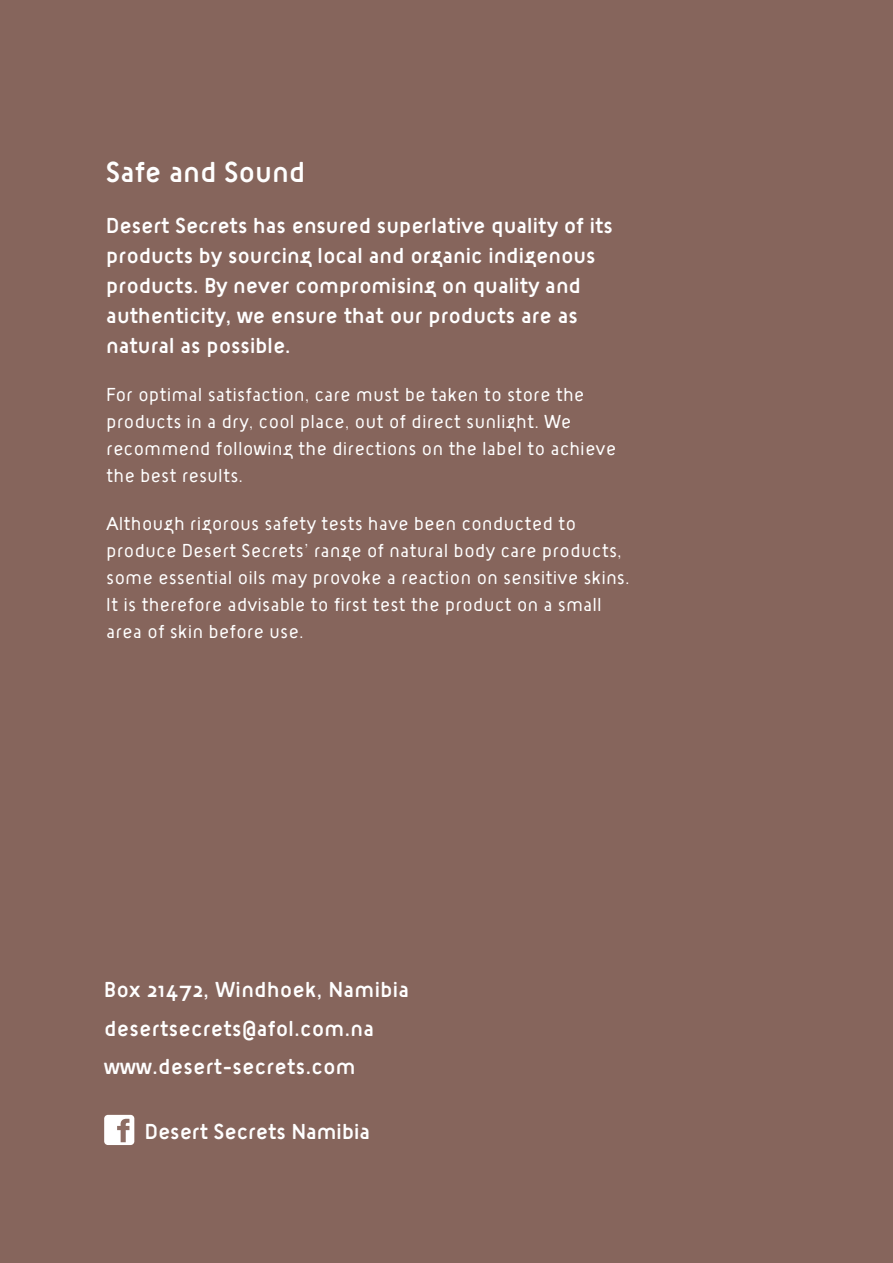
<style>
.page{position:relative;width:893px;height:1263px;background:#86655c}
.page>*{position:absolute;margin:0;border:0;box-sizing:border-box;transform-origin:0 0}
.t1{font:30px "Target";color:#fff}
.t2{font:22.5px/30px "Target";color:#fff}
.t3{font:300 19.5px/27px "Target";color:#fff}
</style>
<div class="page">
<div style="left:104px;top:1115px;width:30px;height:30px;background:#fff;border-radius:4px"></div>
<svg style="left:117px;top:1119px;width:12px;height:23px"></svg>
<h1 class="t1" style="left:106px;top:153px;width:200px">Safe and Sound</h1>
<p class="t2" style="left:106px;top:210px;width:508px">Desert Secrets has ensured superlative quality of its products by sourcing local and organic indigenous products. By never compromising on quality and authenticity, we ensure that our products are as natural as possible.</p>
<p class="t3" style="left:106px;top:380px;width:511px">For optimal satisfaction, care must be taken to store the products in a dry, cool place, out of direct sunlight. We recommend following the directions on the label to achieve the best results.</p>
<p class="t3" style="left:106px;top:510px;width:525px">Although rigorous safety tests have been conducted to produce Desert Secrets’ range of natural body care products, some essential oils may provoke a reaction on sensitive skins.<br>It is therefore advisable to first test the product on a small area of skin before use.</p>
<p class="t2" style="left:104px;top:970px;width:307px;line-height:38.2px">Box 21472, Windhoek, Namibia desertsecrets@afol.com.na www.desert-secrets.com</p>
<p class="t2" style="left:145px;top:1116px;width:227px">Desert Secrets Namibia</p>
</div>
